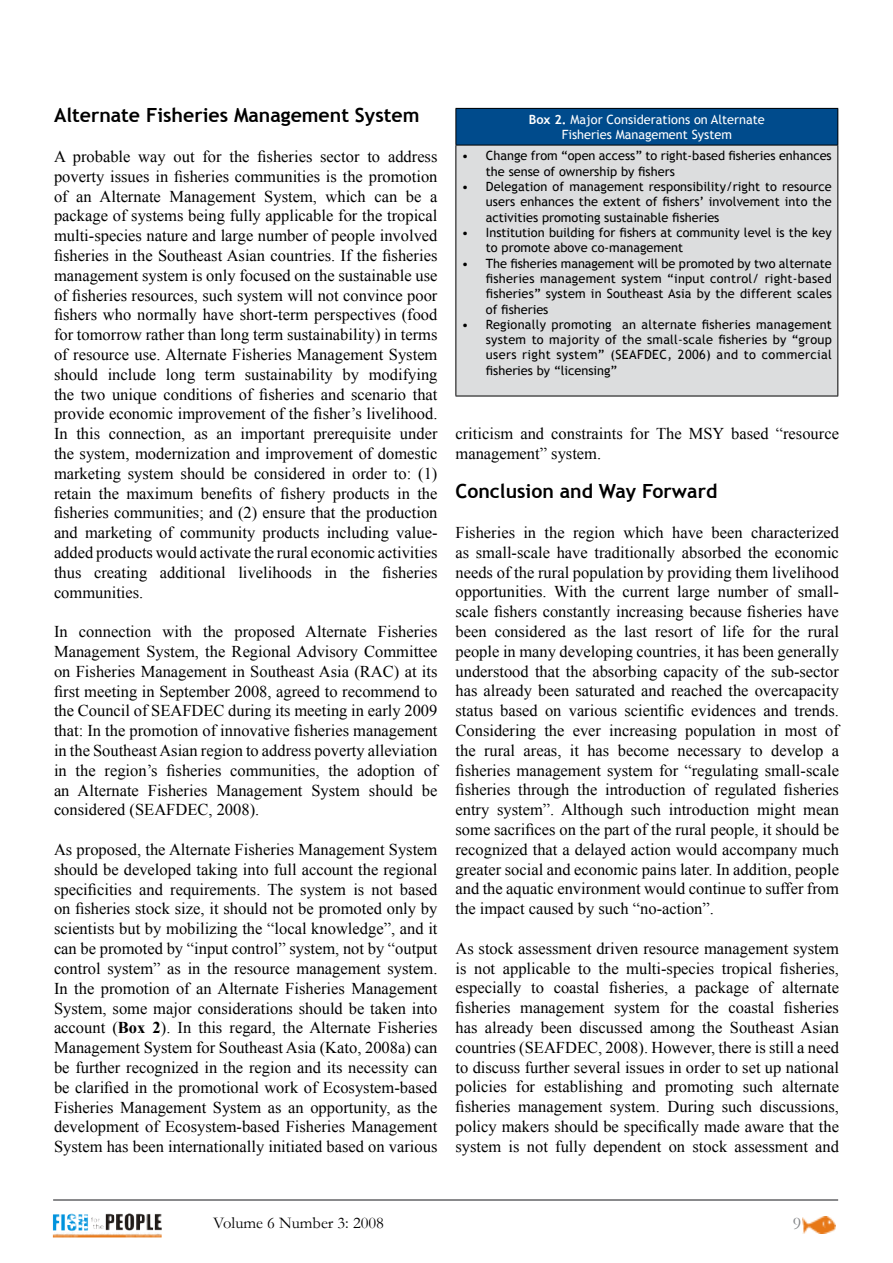
<style>
.page{position:relative;width:893px;height:1263px;background:#fff}
.page>*{position:absolute;margin:0;border:0;box-sizing:border-box;transform-origin:0 0}
.t1{font:700 19.5px "Trebuchet MS";color:#000}
.t2{font:18px "Garamond";color:#808285}
.t3{font:16.5px/19.8px "Times New Roman";color:#000;text-align:justify}
.t4{font:16.5px "Garamond";color:#000}
.t5{font:12.75px/15.3px "Trebuchet MS";color:#000;text-align:justify}
.t6{font:12.75px/15.3px "Trebuchet MS";color:#fff;text-align:center}
.s1{font-weight:700}
</style>
<div class="page">
<img style="left:803px;top:1217px;width:32px;height:16px">
<img style="left:67px;top:1213px;width:95px;height:18px">
<hr style="left:53px;top:1199px;width:785px;height:2px;background:#636466">
<div style="left:456px;top:108px;width:382px;height:37px;background:#004b8c"></div>
<div style="left:456px;top:145px;width:382px;height:251px;background:#dcddde"></div>
<hr style="left:455px;top:108px;width:383px;height:1px;background:#000">
<hr style="left:455px;top:109px;width:1px;height:36px;background:#000">
<hr style="left:837px;top:109px;width:1px;height:36px;background:#000">
<hr style="left:455px;top:145px;width:383px;height:1px;background:#000">
<hr style="left:455px;top:145px;width:1px;height:251px;background:#000">
<hr style="left:837px;top:145px;width:1px;height:251px;background:#000">
<hr style="left:455px;top:396px;width:383px;height:1px;background:#000">
<p class="t1" style="left:54px;top:103px;width:367px">Alternate Fisheries Management System</p>
<p class="t3" style="left:54px;top:146px;width:385px">A probable way out for the fisheries sector to address poverty issues in fisheries communities is the promotion of an Alternate Management System, which can be a package of systems being fully applicable for the tropical multi-species nature and large number of people involved fisheries in the Southeast Asian countries. If the fisheries management system is only focused on the sustainable use of fisheries resources, such system will not convince poor fishers who normally have short-term perspectives (food for tomorrow rather than long term sustainability) in terms of resource use. Alternate Fisheries Management System should include long term sustainability by modifying the two unique conditions of fisheries and scenario that provide economic improvement of the fisher’s livelihood.<br>In this connection, as an important prerequisite under the system, modernization and improvement of domestic marketing system should be considered in order to: (1) retain the maximum benefits of fishery products in the fisheries communities; and (2) ensure that the production and marketing of community products including value&shy;added products would activate the rural economic activities thus creating additional livelihoods in the fisheries communities.</p>
<p class="t3" style="left:54px;top:622px;width:385px">In connection with the proposed Alternate Fisheries Management System, the Regional Advisory Committee on Fisheries Management in Southeast Asia (RAC) at its first meeting in September 2008, agreed to recommend to the Council of SEAFDEC during its meeting in early 2009 that: In the promotion of innovative fisheries management in the Southeast Asian region to address poverty alleviation in the region’s fisheries communities, the adoption of an Alternate Fisheries Management System should be considered (SEAFDEC, 2008).</p>
<p class="t3" style="left:54px;top:839px;width:385px">As proposed, the Alternate Fisheries Management System should be developed taking into full account the regional specificities and requirements. The system is not based on fisheries stock size, it should not be promoted only by scientists but by mobilizing the “local knowledge”, and it can be promoted by “input control” system, not by “output control system” as in the resource management system.<br>In the promotion of an Alternate Fisheries Management System, some major considerations should be taken into account (<span class="s1">Box 2</span>). In this regard, the Alternate Fisheries Management System for Southeast Asia (Kato, 2008a) can be further recognized in the region and its necessity can be clarified in the promotional work of Ecosystem-based Fisheries Management System as an opportunity, as the development of Ecosystem-based Fisheries Management System has been internationally initiated based on various</p>
<p class="t6" style="left:529px;top:112px;width:238px"><span class="s1">Box 2.</span> Major Considerations on Alternate<br>Fisheries Management System</p>
<p class="t5" style="left:486px;top:148px;width:347px;text-indent:-24px">• Change from “open access” to right-based fisheries enhances the sense of ownership by fishers</p>
<p class="t5" style="left:486px;top:179px;width:347px;text-indent:-24px">• Delegation of management responsibility/right to resource users enhances the extent of fishers’ involvement into the activities promoting sustainable fisheries</p>
<p class="t5" style="left:486px;top:225px;width:347px;text-indent:-24px">• Institution building for fishers at community level is the key to promote above co-management</p>
<p class="t5" style="left:486px;top:256px;width:348px;text-indent:-24px">• The fisheries management will be promoted by two alternate fisheries management system “input control/ right-based fisheries” system in Southeast Asia by the different scales of fisheries</p>
<p class="t5" style="left:486px;top:317px;width:348px;text-indent:-24px">• Regionally promoting an alternate fisheries management system to majority of the small-scale fisheries by “group users right system” (SEAFDEC, 2006) and to commercial fisheries by “licensing”</p>
<p class="t3" style="left:455px;top:423px;width:385px">criticism and constraints for The MSY based “resource management” system.</p>
<p class="t1" style="left:455px;top:479px;width:263px">Conclusion and Way Forward</p>
<p class="t3" style="left:455px;top:522px;width:385px">Fisheries in the region which have been characterized as small-scale have traditionally absorbed the economic needs of the rural population by providing them livelihood opportunities. With the current large number of small&shy;scale fishers constantly increasing because fisheries have been considered as the last resort of life for the rural people in many developing countries, it has been generally understood that the absorbing capacity of the sub-sector has already been saturated and reached the overcapacity status based on various scientific evidences and trends.<br>Considering the ever increasing population in most of the rural areas, it has become necessary to develop a fisheries management system for “regulating small-scale fisheries through the introduction of regulated fisheries entry system”. Although such introduction might mean some sacrifices on the part of the rural people, it should be recognized that a delayed action would accompany much greater social and economic pains later. In addition, people and the aquatic environment would continue to suffer from the impact caused by such “no-action”.</p>
<p class="t3" style="left:455px;top:938px;width:385px">As stock assessment driven resource management system is not applicable to the multi-species tropical fisheries, especially to coastal fisheries, a package of alternate fisheries management system for the coastal fisheries has already been discussed among the Southeast Asian countries (SEAFDEC, 2008). However, there is still a need to discuss further several issues in order to set up national policies for establishing and promoting such alternate fisheries management system. During such discussions, policy makers should be specifically made aware that the system is not fully dependent on stock assessment and</p>
<p class="t4" style="left:213px;top:1211px;width:172px">Volume 6 Number 3: 2008</p>
<p class="t2" style="left:793px;top:1211px;width:10px">9</p>
</div>
